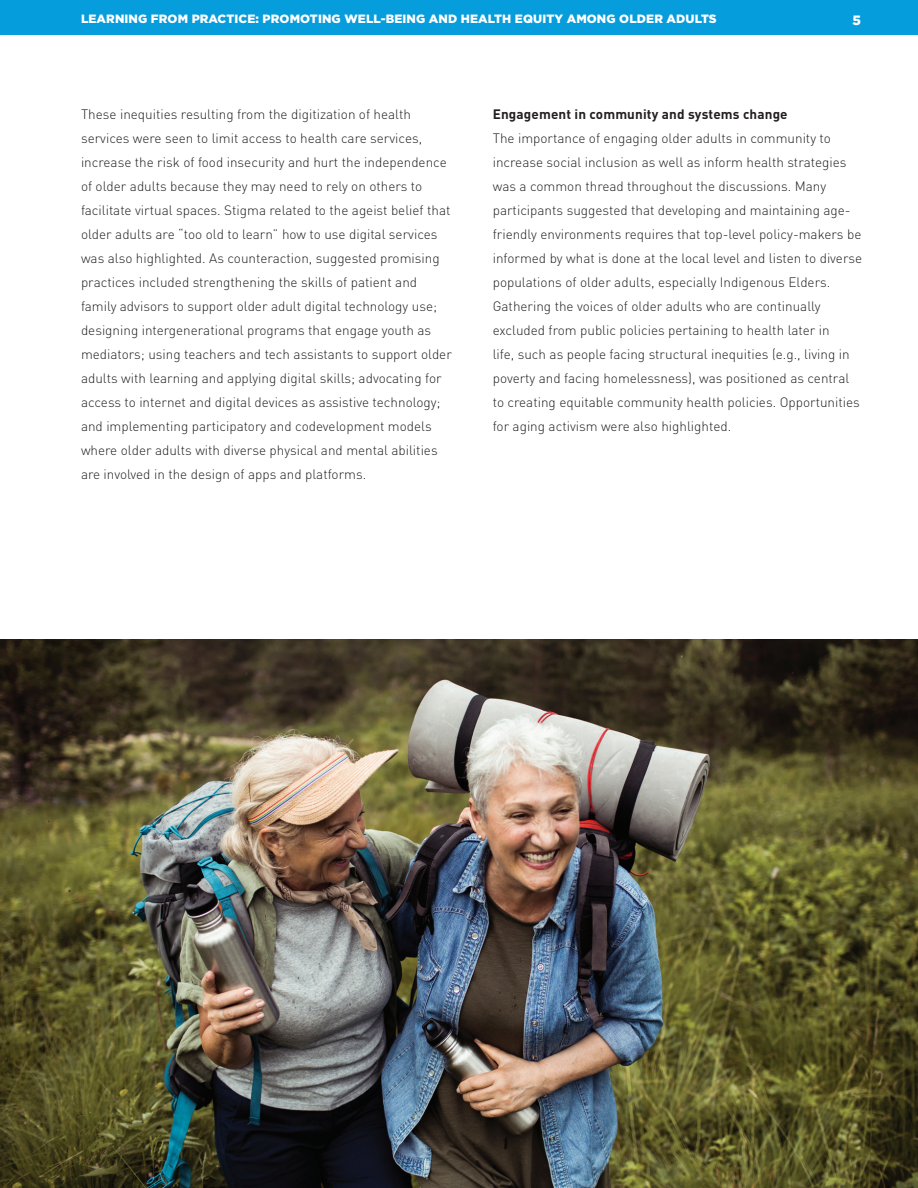
<style>
.page{position:relative;width:918px;height:1188px;background:#fff}
.page>*{position:absolute;margin:0;border:0;box-sizing:border-box;transform-origin:0 0}
.t1{font:300 13.5px/24px "DIN";color:#231f20}
.t2{font:700 13.5px "DIN";letter-spacing:.01em;color:#231f20}
.t3{font:900 13.5px "Gotham HTF";color:#fff}
.t4{font:900 12px "Gotham HTF";letter-spacing:.01em;color:#fff}
</style>
<div class="page">
<div style="left:0;top:0;width:918px;height:35px;background:#069ddc"></div>
<img style="left:0;top:639px;width:918px;height:549px">
<p class="t4" style="left:81px;top:12px;width:637px">LEARNING FROM PRACTICE: PROMOTING WELL-BEING AND HEALTH EQUITY AMONG OLDER ADULTS</p>
<p class="t3" style="left:852px;top:12px;width:10px">5</p>
<p class="t1" style="left:81px;top:102px;width:372px">These inequities resulting from the digitization of health services were seen to limit access to health care services, increase the risk of food insecurity and hurt the independence of older adults because they may need to rely on others to facilitate virtual spaces. Stigma related to the ageist belief that older adults are “too old to learn” how to use digital services was also highlighted. As counteraction, suggested promising practices included strengthening the skills of patient and family advisors to support older adult digital technology use; designing intergenerational programs that engage youth as mediators; using teachers and tech assistants to support older adults with learning and applying digital skills; advocating for access to internet and digital devices as assistive technology; and implementing participatory and codevelopment models where older adults with diverse physical and mental abilities are involved in the design of apps and platforms.</p>
<p class="t2" style="left:493px;top:106px;width:296px">Engagement in community and systems change</p>
<p class="t1" style="left:493px;top:126px;width:371px">The importance of engaging older adults in community to increase social inclusion as well as inform health strategies was a common thread throughout the discussions. Many participants suggested that developing and maintaining age&shy;friendly environments requires that top-level policy-makers be informed by what is done at the local level and listen to diverse populations of older adults, especially Indigenous Elders.<br>Gathering the voices of older adults who are continually excluded from public policies pertaining to health later in<br>life, such as people facing structural inequities (e.g., living in poverty and facing homelessness), was positioned as central to creating equitable community health policies. Opportunities for aging activism were also highlighted.</p>
</div>
